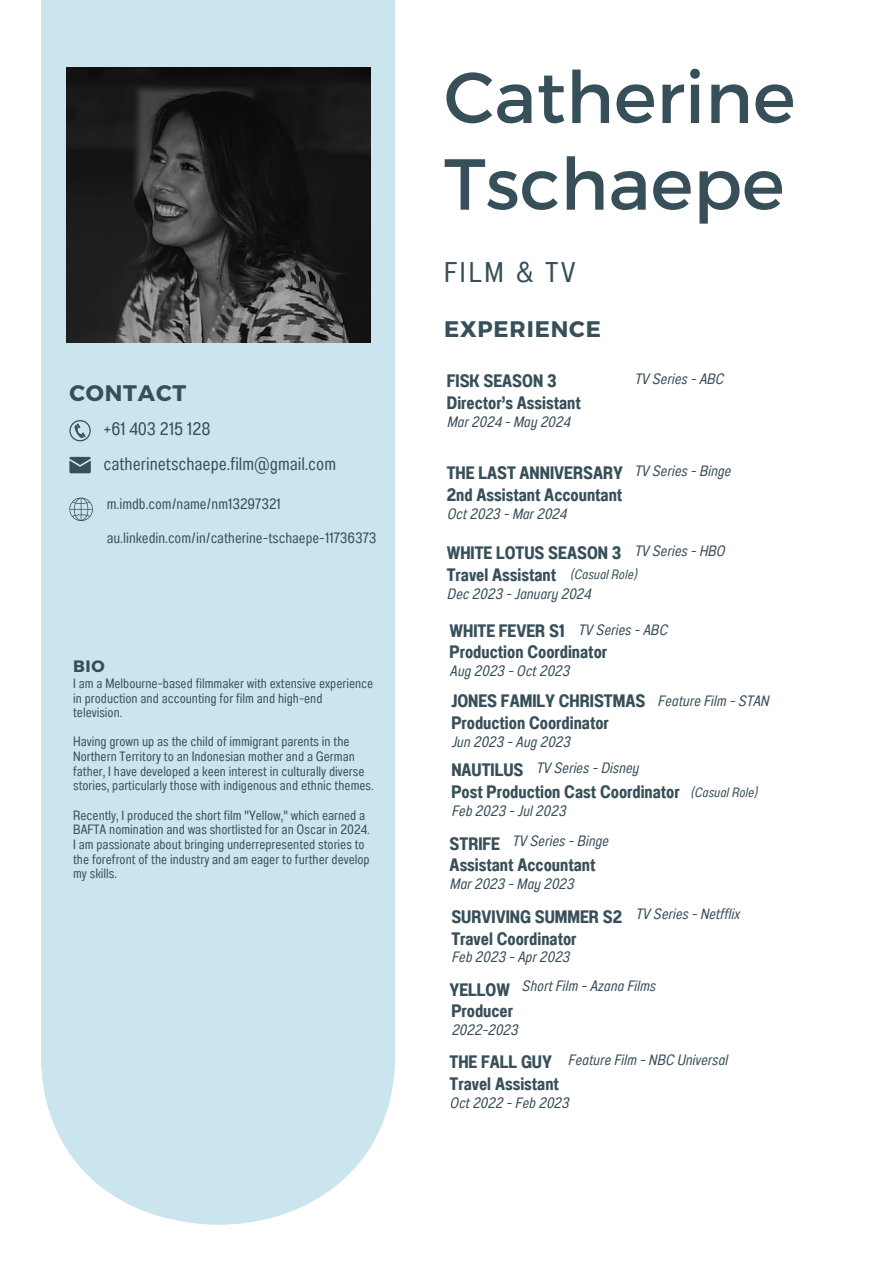
<style>
.page{position:relative;width:894px;height:1264px;background:#fff}
.page>*{position:absolute;margin:0;border:0;box-sizing:border-box;transform-origin:0 0}
.t1{font:72px/86.7px "Montserrat";color:#374f59}
.t2{font:28.5px "Anantason Wd 62";letter-spacing:.105em;color:#374f59}
.t3{font:700 22.5px "Montserrat";letter-spacing:.04em;color:#374f59}
.t4{font:18px "Anantason Bold Wd 62";color:#374f59}
.t5{font:18px "Anantason Wd 62";color:#374f59}
.t6{font:700 16.5px "Montserrat";color:#374f59}
.t7{font:15px "Anantason Wd 62 It";color:#374f59}
.t8{font:15px "Anantason Wd 62";color:#374f59}
.t9{font:13.5px/14.7px "Anantason Wd 62";color:#374f59}
.t10{font:13.5px "Anantason Wd 62 It";color:#374f59}
</style>
<div class="page">
<div style="left:41px;top:0;width:354px;height:1224px;background:#cbe5ef"></div>
<svg style="left:69px;top:420px;width:22px;height:21px"></svg>
<svg style="left:69px;top:457px;width:22px;height:16px"></svg>
<svg style="left:69px;top:497px;width:24px;height:24px"></svg>
<img style="left:66px;top:67px;width:305px;height:275px">
<h6 class="t3" style="left:69px;top:378px;width:118px">CONTACT</h6>
<h3 class="t5" style="left:103px;top:418px;width:108px">+61 403 215 128</h3>
<p class="t5" style="left:103px;top:453px;width:234px">catherinetschaepe.film@gmail.com</p>
<h6 class="t8" style="left:107px;top:495px;width:176px">m.imdb.com/name/nm13297321</h6>
<p class="t8" style="left:107px;top:529px;width:271px">au.linkedin.com/in/catherine-tschaepe-11736373</p>
<h4 class="t6" style="left:73px;top:655px;width:33px">BIO</h4>
<h5 class="t9" style="left:73px;top:676px;width:301px">I am a Melbourne-based filmmaker with extensive experience in production and accounting for film and high-end television.</h5>
<p class="t9" style="left:73px;top:734px;width:302px">Having grown up as the child of immigrant parents in the Northern Territory to an Indonesian mother and a German father, I have developed a keen interest in culturally diverse stories, particularly those with indigenous and ethnic themes.</p>
<h4 class="t9" style="left:73px;top:807px;width:298px">Recently, I produced the short film "Yellow," which earned a BAFTA nomination and was shortlisted for an Oscar in 2024.<br>I am passionate about bringing underrepresented stories to the forefront of the industry and am eager to further develop my skills.</h4>
<p class="t1" style="left:444px;top:50px;width:353px">Catherine<br>Tschaepe</p>
<h5 class="t2" style="left:444px;top:255px;width:133px">FILM &amp; TV</h5>
<p class="t3" style="left:444px;top:314px;width:158px">EXPERIENCE</p>
<p class="t4" style="left:446px;top:370px;width:111px">FISK SEASON 3</p>
<h5 class="t7" style="left:446px;top:413px;width:124px">Mar 2024 - May 2024</h5>
<p class="t4" style="left:446px;top:392px;width:135px">Director’s Assistant</p>
<p class="t7" style="left:634px;top:370px;width:90px">TV Series - ABC</p>
<p class="t4" style="left:446px;top:462px;width:178px">THE LAST ANNIVERSARY</p>
<h5 class="t7" style="left:446px;top:505px;width:121px">Oct 2023 - Mar 2024</h5>
<p class="t4" style="left:446px;top:484px;width:177px">2nd Assistant Accountant</p>
<p class="t7" style="left:634px;top:462px;width:98px">TV Series - Binge</p>
<p class="t7" style="left:634px;top:541px;width:91px">TV Series - HBO</p>
<h4 class="t10" style="left:570px;top:566px;width:68px">(Casual Role)</h4>
<h4 class="t4" style="left:446px;top:542px;width:176px">WHITE LOTUS SEASON 3</h4>
<p class="t7" style="left:446px;top:584px;width:145px">Dec 2023 - January 2024</p>
<h5 class="t4" style="left:446px;top:564px;width:111px">Travel Assistant</h5>
<h4 class="t4" style="left:449px;top:619px;width:116px">WHITE FEVER S1</h4>
<p class="t7" style="left:449px;top:662px;width:121px">Aug 2023 - Oct 2023</p>
<h4 class="t7" style="left:578px;top:621px;width:90px">TV Series - ABC</h4>
<h5 class="t4" style="left:449px;top:641px;width:159px">Production Coordinator</h5>
<p class="t4" style="left:451px;top:690px;width:195px">JONES FAMILY CHRISTMAS</p>
<h4 class="t7" style="left:451px;top:733px;width:120px">Jun 2023 - Aug 2023</h4>
<h5 class="t4" style="left:451px;top:712px;width:159px">Production Coordinator</h5>
<p class="t7" style="left:657px;top:691px;width:112px">Feature Film - STAN</p>
<p class="t7" style="left:536px;top:759px;width:104px">TV Series - Disney</p>
<h5 class="t7" style="left:451px;top:802px;width:116px">Feb 2023 - Jul 2023</h5>
<h5 class="t4" style="left:451px;top:759px;width:74px">NAUTILUS</h5>
<p class="t4" style="left:451px;top:781px;width:230px">Post Production Cast Coordinator</p>
<p class="t10" style="left:690px;top:784px;width:68px">(Casual Role)</p>
<h4 class="t7" style="left:512px;top:832px;width:98px">TV Series - Binge</h4>
<p class="t7" style="left:449px;top:875px;width:126px">Mar 2023 - May 2023</p>
<h5 class="t4" style="left:451px;top:905px;width:172px">SURVIVING SUMMER S2</h5>
<p class="t4" style="left:451px;top:927px;width:127px">Travel Coordinator</p>
<h2 class="t4" style="left:449px;top:832px;width:52px">STRIFE</h2>
<h3 class="t4" style="left:449px;top:854px;width:147px">Assistant Accountant</h3>
<p class="t7" style="left:451px;top:948px;width:120px">Feb 2023 - Apr 2023</p>
<h4 class="t7" style="left:635px;top:905px;width:105px">TV Series - Netfflix</h4>
<p class="t4" style="left:449px;top:978px;width:62px">YELLOW</p>
<p class="t4" style="left:451px;top:1000px;width:63px">Producer</p>
<p class="t7" style="left:521px;top:977px;width:135px">Short Film - Azana Films</p>
<h1 class="t7" style="left:451px;top:1020px;width:68px">2022-2023</h1>
<p class="t7" style="left:567px;top:1051px;width:161px">Feature Film - NBC Universal</p>
<h4 class="t7" style="left:449px;top:1093px;width:121px">Oct 2022 - Feb 2023</h4>
<p class="t4" style="left:449px;top:1051px;width:104px">THE FALL GUY</p>
<p class="t4" style="left:449px;top:1073px;width:111px">Travel Assistant</p>
</div>
